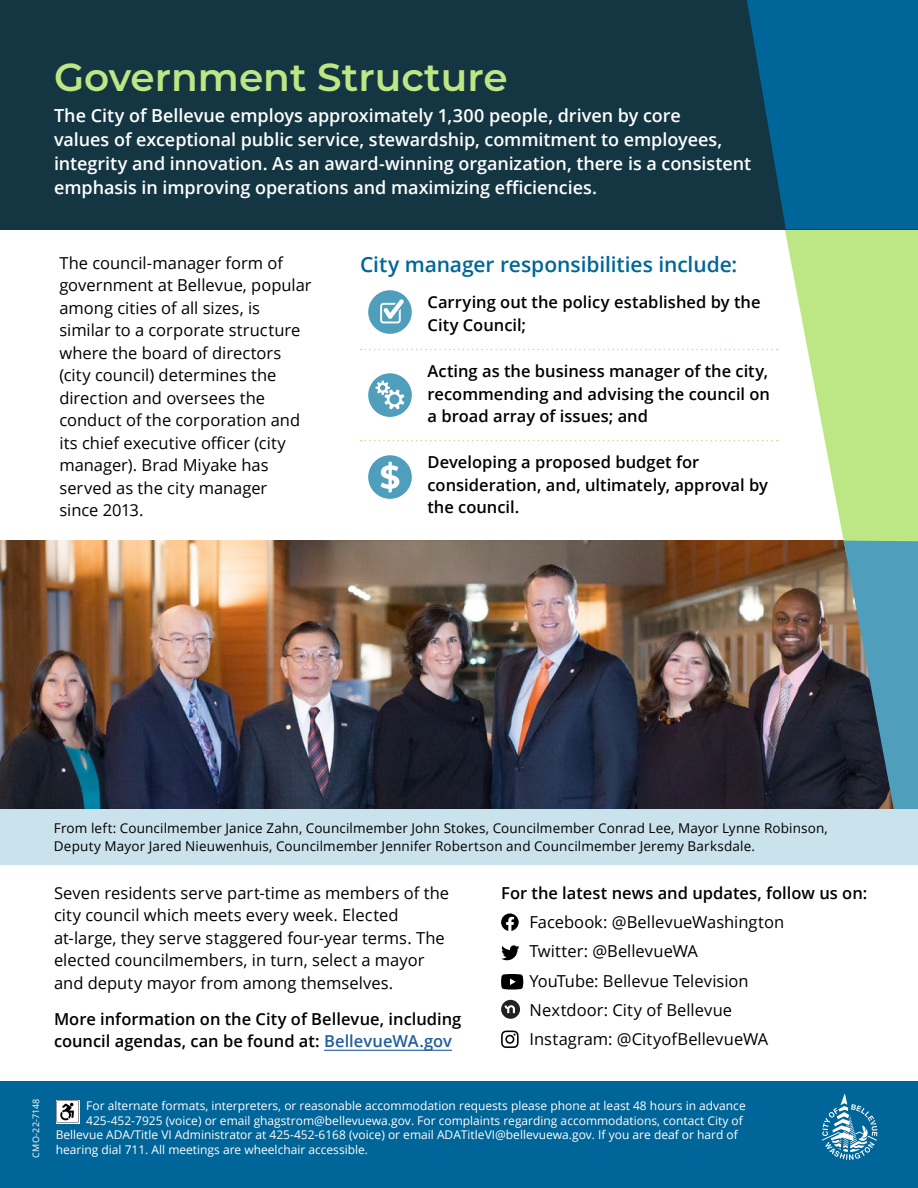
<style>
.page{position:relative;width:918px;height:1188px;background:#fff}
.page>*{position:absolute;margin:0;border:0;box-sizing:border-box;transform-origin:0 0}
.t1{font:600 39px "Montserrat";color:#bce784}
.P1{font:600 21px "Open Sans";letter-spacing:-.005em;color:#006598}
.Callout_Paragraph{font:600 18px/24px "Open Sans";letter-spacing:-.005em;color:#fff}
.P1-2{font:16.5px/22.5px "Open Sans";color:#000}
.P1-3{font:600 16.5px/22.5px "Open Sans";color:#000}
.P1-4{font:13.5px/18px "Open Sans";letter-spacing:.01em;color:#000}
.text{font:12px "Open Sans";color:#fff}
.P1-5{font:9px "Open Sans";letter-spacing:.03em;color:#fff}
.s1{color:#215e9e}
</style>
<div class="page">
<img style="left:0;top:541px;width:843px;height:268px">
<div style="left:0;top:1081px;width:918px;height:107px;background:#006598"></div>
<svg style="left:781px;top:230px;width:137px;height:327px;fill:#bce784"></svg>
<div style="left:0;top:0;width:918px;height:230px;background:#143642"></div>
<svg style="left:747px;top:0;width:171px;height:229px;background:#025e8c"></svg>
<hr style="left:324px;top:1050px;width:128px;height:1px;background:#215e9e">
<svg style="left:361px;top:349px;width:417px;height:1px"></svg>
<svg style="left:361px;top:440px;width:417px;height:1px"></svg>
<svg style="left:843px;top:541px;width:75px;height:268px;background:#49788b"></svg>
<svg style="left:56px;top:1100px;width:23px;height:23px"></svg>
<svg style="left:822px;top:1093px;width:55px;height:67px"></svg>
<div style="left:0;top:809px;width:918px;height:56px;background:#cae2eb"></div>
<div style="left:368px;top:290px;width:44px;height:44px;background:#4e9ebc;border-radius:50%"></div>
<svg style="left:380px;top:299px;width:24px;height:24px"></svg>
<div style="left:368px;top:373px;width:44px;height:44px;background:#4e9ebc;border-radius:50%"></div>
<svg style="left:376px;top:381px;width:28px;height:28px"></svg>
<div style="left:368px;top:455px;width:44px;height:44px;background:#4e9ebc;border-radius:50%"></div>
<svg style="left:381px;top:462px;width:18px;height:30px"></svg>
<svg style="left:501px;top:913px;width:18px;height:18px"></svg>
<svg style="left:501px;top:945px;width:18px;height:15px"></svg>
<svg style="left:501px;top:974px;width:22px;height:16px"></svg>
<svg style="left:501px;top:1000px;width:19px;height:19px"></svg>
<svg style="left:501px;top:1031px;width:18px;height:17px"></svg>
<p class="t1" style="left:54px;top:50px;width:455px">Government Structure</p>
<p class="Callout_Paragraph" style="left:54px;top:103px;width:699px">The City of Bellevue employs approximately 1,300 people, driven by core<br>values of exceptional public service, stewardship, commitment to employees, integrity and innovation. As an award-winning organization, there is a consistent emphasis in improving operations and maximizing efficiencies.</p>
<p class="P1-2" style="left:59px;top:251px;width:254px">The council-manager form of government at Bellevue, popular among cities of all sizes, is similar to a corporate structure where the board of directors (city council) determines the direction and oversees the conduct of the corporation and its chief executive officer (city manager). Brad Miyake has served as the city manager<br>since 2013.</p>
<p class="P1" style="left:360px;top:250px;width:379px">City manager responsibilities include:</p>
<p class="P1-3" style="left:428px;top:291px;width:335px">Carrying out the policy established by the<br>City Council;</p>
<p class="P1-3" style="left:428px;top:359px;width:344px">Acting as the business manager of the city, recommending and advising the council on a broad array of issues; and</p>
<p class="P1-3" style="left:428px;top:451px;width:342px">Developing a proposed budget for consideration, and, ultimately, approval by the council.</p>
<p class="P1-4" style="left:54px;top:819px;width:775px">From left: Councilmember Janice Zahn, Councilmember John Stokes, Councilmember Conrad Lee, Mayor Lynne Robinson,<br>Deputy Mayor Jared Nieuwenhuis, Councilmember Jennifer Robertson and Councilmember Jeremy Barksdale.</p>
<p class="P1-3" style="left:501px;top:881px;width:368px">For the latest news and updates, follow us on:</p>
<p class="P1-2" style="left:530px;top:910px;width:256px">Facebook: @BellevueWashington</p>
<p class="P1-2" style="left:530px;top:940px;width:170px">Twitter: @BellevueWA</p>
<p class="P1-2" style="left:530px;top:969px;width:220px">YouTube: Bellevue Television</p>
<p class="P1-2" style="left:530px;top:998px;width:204px">Nextdoor: City of Bellevue</p>
<p class="P1-2" style="left:530px;top:1027px;width:240px">Instagram: @CityofBellevueWA</p>
<p class="P1-2" style="left:54px;top:881px;width:397px">Seven residents serve part-time as members of the city council which meets every week. Elected at-large, they serve staggered four-year terms. The elected councilmembers, in turn, select a mayor and deputy mayor from among themselves.</p>
<p class="P1-3" style="left:54px;top:1007px;width:409px">More information on the City of Bellevue, including council agendas, can be found at: <span class="s1">BellevueWA.gov</span></p>
<p class="P1-5" style="left:30px;top:1158px;width:61px;rotate:-90deg">CMO-22-7148</p>
<p class="text" style="left:86px;top:1098px;width:661px">For alternate formats, interpreters, or reasonable accommodation requests please phone at least 48 hours in advance</p>
<p class="text" style="left:86px;top:1112px;width:658px">425-452-7925 (voice) or email ghagstrom@bellevuewa.gov. For complaints regarding accommodations, contact City of</p>
<p class="text" style="left:56px;top:1127px;width:684px">Bellevue ADA/Title VI Administrator at 425-452-6168 (voice) or email ADATitleVI@bellevuewa.gov. If you are deaf or hard of</p>
<p class="text" style="left:56px;top:1141px;width:314px">hearing dial 711. All meetings are wheelchair accessible.</p>
</div>
